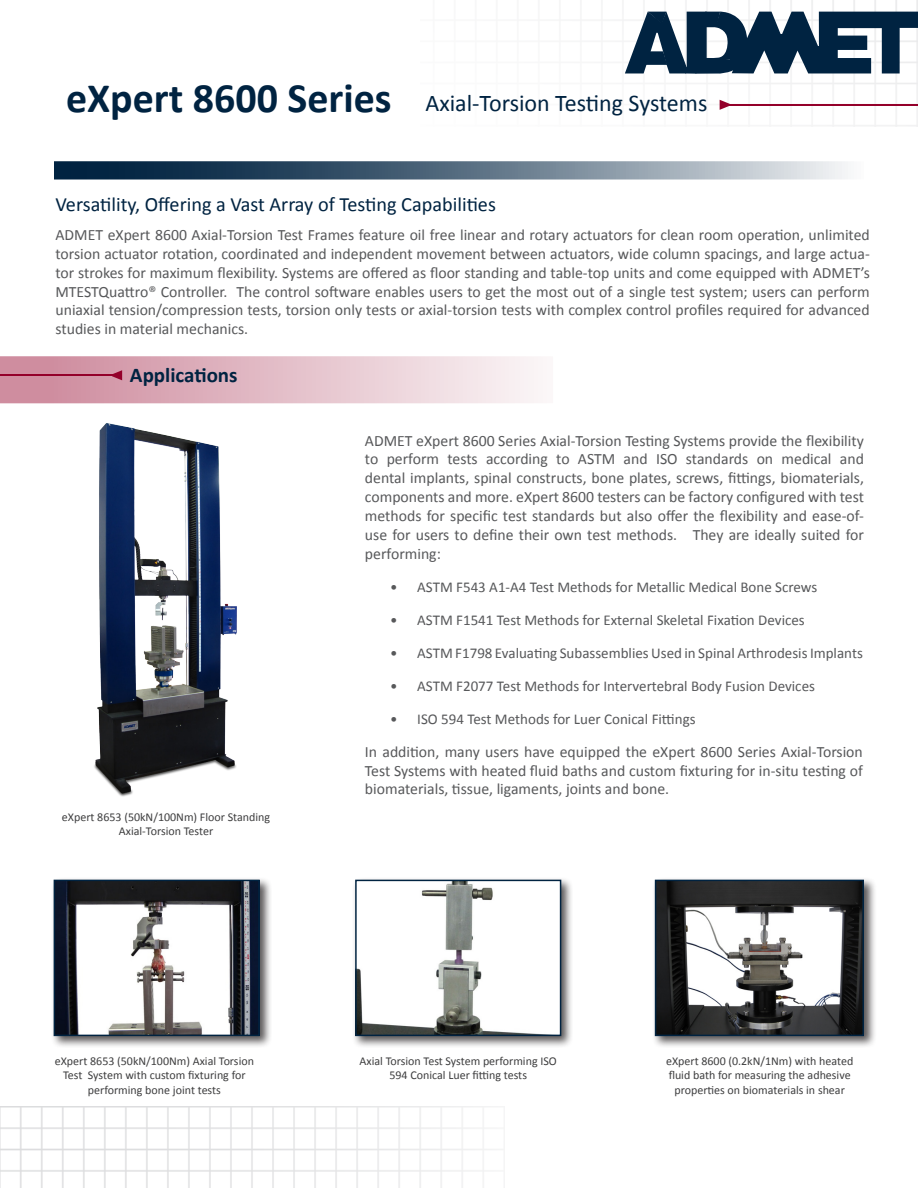
<style>
.page{position:relative;width:918px;height:1188px;background:#fff}
.page>*{position:absolute;margin:0;border:0;box-sizing:border-box;transform-origin:0 0}
.t1{font:24px "Calibri";color:#002341}
.t2{font:700 21px "Calibri";color:#002341}
.t3{font:20.25px "Calibri";color:#002341}
.t4{font:15.75px/18.9px "Calibri";color:#57585a;text-align:justify}
.t5{font:15px "Calibri";color:#57585a}
.t6{font:12px/14.4px "Calibri";color:#3e3e3f;text-align:center}
.s1{font-weight:700;font-size:42px}
</style>
<div class="page">
<img style="left:94px;top:423px;width:143px;height:374px">
<div style="left:352px;top:877px;width:221px;height:171px;background:#231f20;opacity:.75"></div>
<img style="left:358px;top:883px;width:200px;height:150px">
<div style="left:355px;top:880px;width:206px;height:156px;border:2px solid #002341"></div>
<div style="left:51px;top:877px;width:221px;height:171px;background:#231f20;opacity:.75"></div>
<img style="left:57px;top:883px;width:200px;height:150px">
<div style="left:54px;top:880px;width:206px;height:156px;border:2px solid #002341"></div>
<svg style="left:54px;top:161px;width:794px;height:19px"></svg>
<img style="left:0;top:1107px;width:505px;height:81px">
<svg style="left:625px;top:11px;width:293px;height:63px"></svg>
<hr style="left:729px;top:104px;width:189px;height:2px;background:#94002a">
<svg style="left:720px;top:100px;width:10px;height:10px"></svg>
<div style="left:0;top:356px;width:553px;height:47px;background:linear-gradient(to right,#cb8498,#fbf7f8)"></div>
<svg style="left:112px;top:370px;width:10px;height:10px"></svg>
<hr style="left:0;top:374px;width:112px;height:2px;background:#94002a">
<div style="left:652px;top:877px;width:224px;height:171px;background:#231f20;opacity:.75"></div>
<img style="left:658px;top:883px;width:203px;height:150px">
<div style="left:655px;top:880px;width:209px;height:156px;border:2px solid #002341"></div>
<h1 class="t1" style="left:66px;top:87px;width:643px"><span class="s1">eXpert 8600 Series</span> Axial-Torsion Testing Systems</h1>
<p class="t3" style="left:56px;top:191px;width:442px">Versatility, Offering a Vast Array of Testing Capabilities</p>
<p class="t4" style="left:56px;top:225px;width:816px">ADMET eXpert 8600 Axial-Torsion Test Frames feature oil free linear and rotary actuators for clean room operation, unlimited torsion actuator rotation, coordinated and independent movement between actuators, wide column spacings, and large actua&shy;tor strokes for maximum flexibility. Systems are offered as floor standing and table-top units and come equipped with ADMET’s MTESTQuattro® Controller. The control software enables users to get the most out of a single test system; users can perform uniaxial tension/compression tests, torsion only tests or axial-torsion tests with complex control profiles required for advanced studies in material mechanics.</p>
<p class="t2" style="left:130px;top:361px;width:109px">Applications</p>
<p class="t6" style="left:62px;top:809px;width:210px">eXpert 8653 (50kN/100Nm) Floor Standing<br>Axial-Torsion Tester</p>
<p class="t6" style="left:55px;top:1053px;width:201px">eXpert 8653 (50kN/100Nm) Axial Torsion<br>Test System with custom fixturing for performing bone joint tests</p>
<p class="t4" style="left:365px;top:430px;width:501px">ADMET eXpert 8600 Series Axial-Torsion Testing Systems provide the flexibility to perform tests according to ASTM and ISO standards on medical and dental implants, spinal constructs, bone plates, screws, fittings, biomaterials, components and more. eXpert 8600 testers can be factory configured with test methods for specific test standards but also offer the flexibility and ease-of&shy;use for users to define their own test methods. They are ideally suited for performing:</p>
<p class="t5" style="left:390px;top:576px;width:429px">• ASTM F543 A1-A4 Test Methods for Metallic Medical Bone Screws</p>
<p class="t5" style="left:390px;top:609px;width:416px">• ASTM F1541 Test Methods for External Skeletal Fixation Devices</p>
<p class="t5" style="left:390px;top:642px;width:474px">• ASTM F1798 Evaluating Subassemblies Used in Spinal Arthrodesis Implants</p>
<p class="t5" style="left:390px;top:675px;width:426px">• ASTM F2077 Test Methods for Intervertebral Body Fusion Devices</p>
<p class="t5" style="left:390px;top:708px;width:307px">• ISO 594 Test Methods for Luer Conical Fittings</p>
<p class="t4" style="left:365px;top:742px;width:499px">In addition, many users have equipped the eXpert 8600 Series Axial-Torsion Test Systems with heated fluid baths and custom fixturing for in-situ testing of biomaterials, tissue, ligaments, joints and bone.</p>
<p class="t6" style="left:360px;top:1053px;width:199px">Axial Torsion Test System performing ISO<br>594 Conical Luer fitting tests</p>
<p class="t6" style="left:666px;top:1053px;width:189px">eXpert 8600 (0.2kN/1Nm) with heated fluid bath for measuring the adhesive properties on biomaterials in shear</p>
</div>
